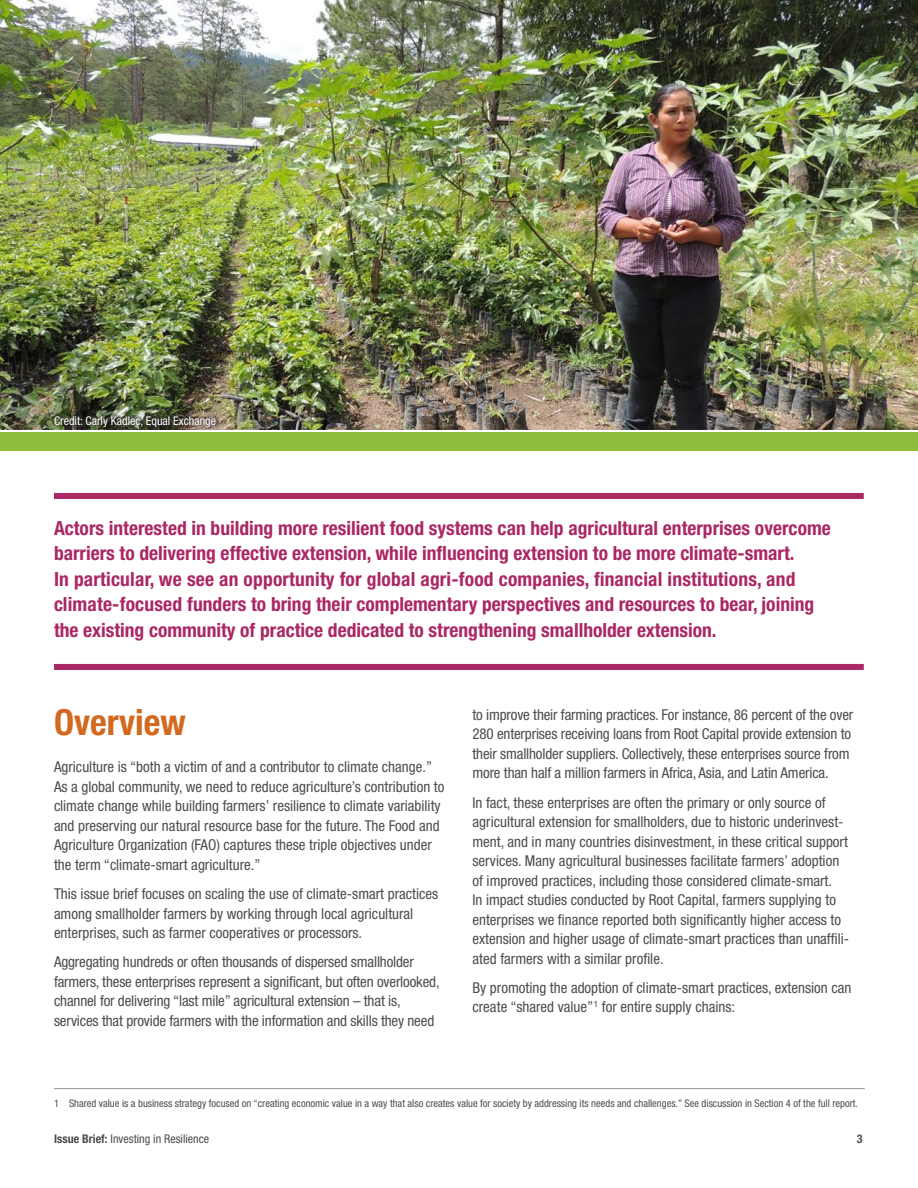
<style>
.page{position:relative;width:918px;height:1188px;background:#fff}
.page>*{position:absolute;margin:0;border:0;box-sizing:border-box;transform-origin:0 0}
.t1{font:700 condensed 36px "Helvetica Neue";color:#d2691e}
.t2{font:700 condensed 19.5px/25.5px "Helvetica Neue";color:#aa2864}
.t3{font:condensed 15px/19.5px "Helvetica Neue";color:#4d4d4f}
.t4{font:condensed 12px "Helvetica Neue";color:#4d4d4f}
.t5{font:condensed 12px "Helvetica Neue";color:#fff}
.t6{font:700 condensed 12px "Helvetica Neue";color:#4d4d4f}
.t7{font:condensed 10.5px "Helvetica Neue";color:#4d4d4f}
.s1{font-weight:700}
</style>
<div class="page">
<hr style="left:54px;top:1088px;width:811px;height:1px;background:#949698">
<div style="left:0;top:433px;width:918px;height:18px;background:#8cbe3c"></div>
<img style="left:0;top:0;width:918px;height:430px">
<div style="left:54px;top:493px;width:810px;height:6px;background:#aa2864"></div>
<div style="left:54px;top:664px;width:810px;height:6px;background:#aa2864"></div>
<svg style="left:52px;top:413px;width:167px;height:17px;background:#4b4b3a"></svg>
<p class="t5" style="left:54px;top:414px;width:164px">Credit: Carly Kadlec, Equal Exchange</p>
<p class="t2" style="left:54px;top:515px;width:778px">Actors interested in building more resilient food systems can help agricultural enterprises overcome barriers to delivering effective extension, while influencing extension to be more climate-smart.<br>In particular, we see an opportunity for global agri-food companies, financial institutions, and climate-focused funders to bring their complementary perspectives and resources to bear, joining the existing community of practice dedicated to strengthening smallholder extension.</p>
<h1 class="t1" style="left:54px;top:700px;width:133px">Overview</h1>
<p class="t3" style="left:54px;top:757px;width:392px">Agriculture is “both a victim of and a contributor to climate change.” As a global community, we need to reduce agriculture’s contribution to climate change while building farmers’ resilience to climate variability and preserving our natural resource base for the future. The Food and Agriculture Organization (FAO) captures these triple objectives under the term “climate-smart agriculture.”</p>
<p class="t3" style="left:54px;top:884px;width:386px">This issue brief focuses on scaling the use of climate-smart practices among smallholder farmers by working through local agricultural enterprises, such as farmer cooperatives or processors.</p>
<p class="t3" style="left:54px;top:952px;width:387px">Aggregating hundreds or often thousands of dispersed smallholder farmers, these enterprises represent a significant, but often overlooked, channel for delivering “last mile” agricultural extension – that is, services that provide farmers with the information and skills they need</p>
<p class="t3" style="left:472px;top:705px;width:382px">to improve their farming practices. For instance, 86 percent of the over 280 enterprises receiving loans from Root Capital provide extension to their smallholder suppliers. Collectively, these enterprises source from more than half a million farmers in Africa, Asia, and Latin America.</p>
<p class="t3" style="left:472px;top:793px;width:378px">In fact, these enterprises are often the primary or only source of agricultural extension for smallholders, due to historic underinvest&shy;ment, and in many countries disinvestment, in these critical support services. Many agricultural businesses facilitate farmers’ adoption of improved practices, including those considered climate-smart.<br>In impact studies conducted by Root Capital, farmers supplying to enterprises we finance reported both significantly higher access to extension and higher usage of climate-smart practices than unaffili&shy;ated farmers with a similar profile.</p>
<p class="t3" style="left:472px;top:978px;width:381px">By promoting the adoption of climate-smart practices, extension can create “shared value”<sup>1</sup> for entire supply chains:</p>
<p class="t7" style="left:54px;top:1097px;width:806px">1 Shared value is a business strategy focused on “creating economic value in a way that also creates value for society by addressing its needs and challenges.” See discussion in Section 4 of the full report.</p>
<p class="t4" style="left:54px;top:1132px;width:157px"><span class="s1">Issue Brief:</span> Investing in Resilience</p>
<p class="t6" style="left:857px;top:1132px;width:7px">3</p>
</div>
